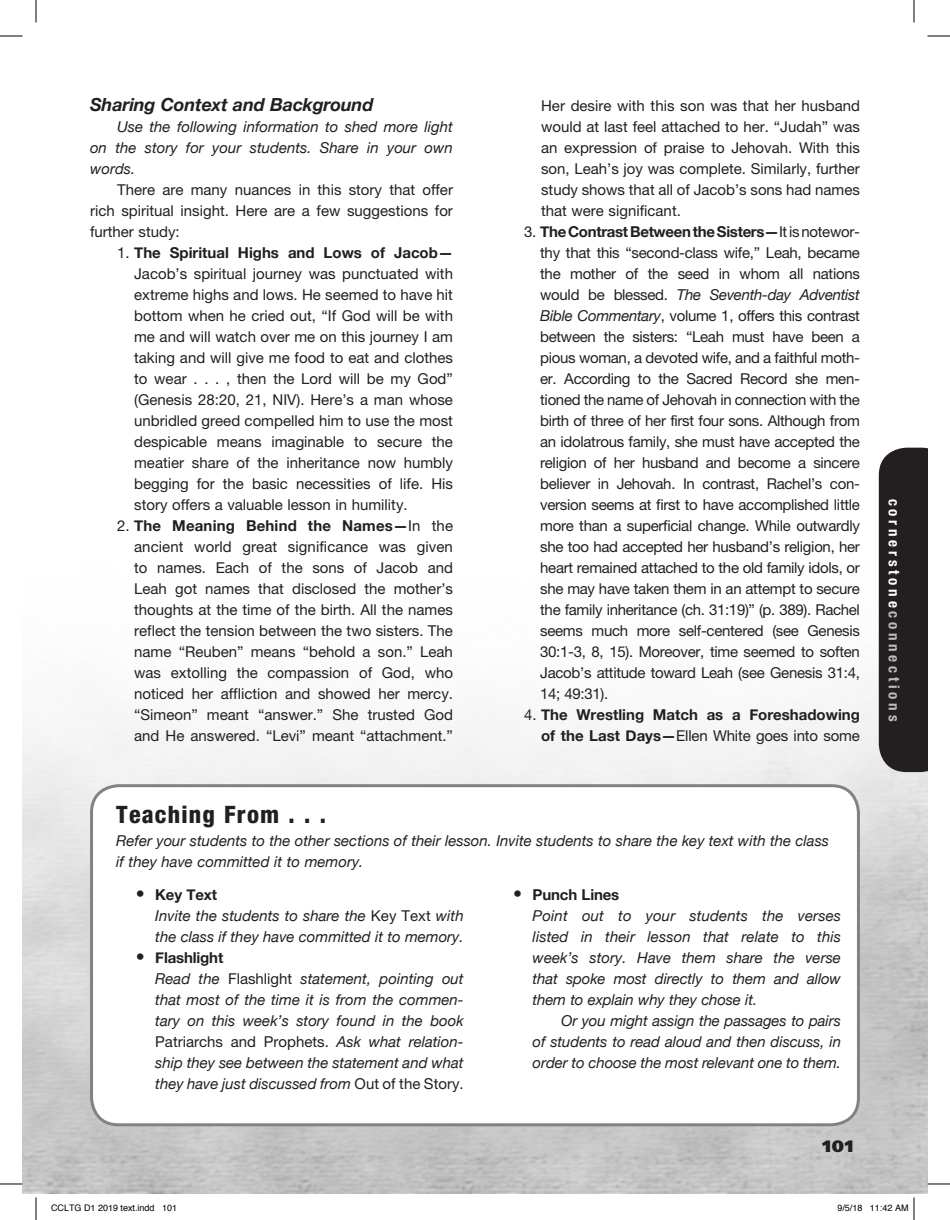
<style>
.page{position:relative;width:950px;height:1220px;background:#fff}
.page>*{position:absolute;margin:0;border:0;box-sizing:border-box;transform-origin:0 0}
.t1{font:800 condensed 24px "Helvetica Neue";letter-spacing:.05em;color:#231f20}
.t2{font:italic 700 18px "Helvetica Neue";letter-spacing:-.01em;color:#231f20}
.t3{font:900 16.5px "Frutiger";color:#231f20}
.t4{font:15px/21px "Helvetica Neue";color:#231f20;text-align:justify}
.t5{font:italic 15px/21px "Helvetica Neue";color:#231f20}
.t6{font:700 15px/21px "Helvetica Neue";color:#231f20;text-align:right}
.t7{font:700 condensed 15px "Helvetica Neue";letter-spacing:.25em;color:#fff}
.t8{font:9px "Helvetica";color:#000}
.s1{font-weight:700}
.s2{font-style:italic}
.s3{font-weight:400}
.s4{font-style:normal;font-size:18px}
.s5{font-weight:700;font-style:normal}
.s6{font-style:normal}
.s7{color:#bcbdc0}
</style>
<div class="page">
<div style="left:878px;top:447px;width:49px;height:325px;background:#231f20"></div>
<div style="left:90px;top:784px;width:770px;height:342px;border:3px solid #808285;border-radius:27px"></div>
<svg style="left:0;top:36px;width:22px;height:1px"></svg>
<svg style="left:927px;top:36px;width:23px;height:1px"></svg>
<svg style="left:0;top:1183px;width:22px;height:1px"></svg>
<svg style="left:927px;top:1183px;width:23px;height:1px"></svg>
<svg style="left:36px;top:0;width:1px;height:22px"></svg>
<svg style="left:36px;top:1197px;width:1px;height:23px"></svg>
<svg style="left:913px;top:0;width:1px;height:22px"></svg>
<svg style="left:913px;top:1197px;width:1px;height:23px"></svg>
<p class="t2" style="left:90px;top:93px;width:285px">Sharing Context and Background</p>
<p class="t5" style="left:90px;top:116px;width:364px;text-align:justify;text-indent:27px">Use the following information to shed more light on the story for your students. Share in your own words.</p>
<p class="t4" style="left:90px;top:179px;width:364px;text-indent:27px">There are many nuances in this story that offer rich spiritual insight. Here are a few suggestions for further study:</p>
<p class="t4" style="left:134px;top:242px;width:320px;text-indent:-17px">1. <span class="s1">The Spiritual Highs and Lows of Jacob— </span>Jacob’s spiritual journey was punctuated with extreme highs and lows. He seemed to have hit bottom when he cried out, “If God will be with me and will watch over me on this journey I am taking and will give me food to eat and clothes to wear . . . , then the Lord will be my God” (Genesis 28:20, 21, NIV). Here’s a man whose unbridled greed compelled him to use the most despicable means imaginable to secure the meatier share of the inheritance now humbly begging for the basic necessities of life. His story offers a valuable lesson in humility.</p>
<p class="t4" style="left:134px;top:515px;width:320px;text-indent:-17px">2. <span class="s1">The Meaning Behind the Names—</span>In the ancient world great significance was given to names. Each of the sons of Jacob and Leah got names that disclosed the mother’s thoughts at the time of the birth. All the names reflect the tension between the two sisters. The name “Reuben” means “behold a son.” Leah was extolling the compassion of God, who noticed her affliction and showed her mercy. “Simeon” meant “answer.” She trusted God and He answered. “Levi” meant “attachment.”</p>
<p class="t4" style="left:541px;top:95px;width:320px">Her desire with this son was that her husband would at last feel attached to her. “Judah” was an expression of praise to Jehovah. With this son, Leah’s joy was complete. Similarly, further study shows that all of Jacob’s sons had names that were significant.</p>
<p class="t4" style="left:540px;top:221px;width:321px;text-indent:-16px">3. <span class="s1">The Contrast Between the Sisters—</span>It is notewor&shy;thy that this “second-class wife,” Leah, became the mother of the seed in whom all nations would be blessed. <span class="s2">The Seventh-day Adventist Bible Commentary</span>, volume 1, offers this contrast between the sisters: “Leah must have been a pious woman, a devoted wife, and a faithful moth&shy;er. According to the Sacred Record she men&shy;tioned the name of Jehovah in connection with the birth of three of her first four sons. Although from an idolatrous family, she must have accepted the religion of her husband and become a sincere believer in Jehovah. In contrast, Rachel’s con&shy;version seems at first to have accomplished little more than a superficial change. While outwardly she too had accepted her husband’s religion, her heart remained attached to the old family idols, or she may have taken them in an attempt to secure the family inheritance (ch. 31:19)” (p. 389). Rachel seems much more self-centered (see Genesis 30:1-3, 8, 15). Moreover, time seemed to soften Jacob’s attitude toward Leah (see Genesis 31:4, 14; 49:31).</p>
<p class="t6" style="left:524px;top:704px;width:337px"><span class="s3">4.</span> The Wrestling Match as a Foreshadowing of the Last Days—<span class="s3">Ellen White goes into some</span></p>
<h1 class="t1" style="left:116px;top:799px;width:211px">Teaching From . . .</h1>
<p class="t5" style="left:116px;top:830px;width:714px">Refer your students to the other sections of their lesson. Invite students to share the key text with the class if they have committed it to memory.</p>
<p class="t5" style="left:155px;top:883px;width:310px;text-indent:-19px"><span class="s4">•</span> <span class="s5">Key Text<br></span>Invite the students to share the <span class="s6">Key Text</span> with the class if they have committed it to memory.</p>
<p class="t5" style="left:155px;top:946px;width:310px;text-indent:-19px"><span class="s4">•</span> <span class="s5">Flashlight<br></span>Read the <span class="s6">Flashlight</span> statement, pointing out that most of the time it is from the commen&shy;tary on this week’s story found in the book <span class="s6">Patriarchs and Prophets.</span> Ask what relation&shy;ship they see between the statement and what they have just discussed from <span class="s6">Out of the Story.</span></p>
<p class="t5" style="left:532px;top:883px;width:310px;text-indent:-20px"><span class="s4">•</span> <span class="s5">Punch Lines<br></span>Point out to your students the verses listed in their lesson that relate to this week’s story. Have them share the verse that spoke most directly to them and allow them to explain why they chose it.</p>
<p class="t5" style="left:532px;top:1009px;width:310px;text-align:justify;text-indent:28px">Or you might assign the passages to pairs of students to read aloud and then discuss, in order to choose the most relevant one to them.</p>
<p class="t3" style="left:822px;top:1136px;width:33px">101</p>
<p class="t7" style="left:903px;top:498px;width:224px;rotate:90deg">cornerstone<span class="s7">connections</span></p>
<p class="t8" style="left:51px;top:1200px;width:128px">CCLTG D1 2019 text.indd 101</p>
<p class="t8" style="left:837px;top:1200px;width:73px">9/5/18 11:42 AM</p>
</div>
